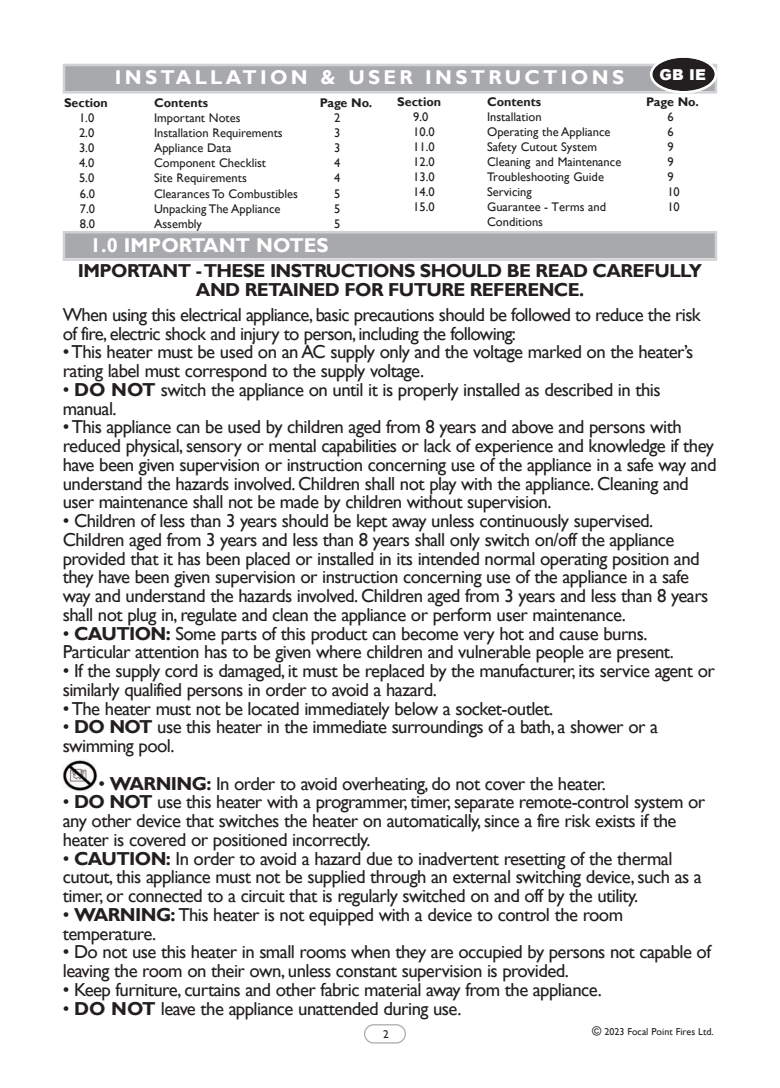
<style>
.page{position:relative;width:780px;height:1088px;background:#fff}
.page>*{position:absolute;margin:0;border:0;box-sizing:border-box;transform-origin:0 0}
.t1{font:700 20px "Gill Sans";letter-spacing:.165em;color:#fff}
.t2{font:700 20px "Gill Sans";color:#fff}
.t3{font:18.75px/18.8px "Gill Sans";letter-spacing:-.03em;color:#231f20}
.t4{font:700 18.75px/18.8px "Gill Sans";letter-spacing:-.035em;color:#231f20;text-align:center}
.t5{font:900 15px "Arial";color:#fff}
.t6{font:12.5px/15px "Gill Sans";color:#231f20}
.t7{font:700 12.5px "Gill Sans";color:#231f20}
.t8{font:11.25px "Gill Sans";color:#231f20}
.t9{font:10px "Gill Sans";color:#231f20}
.s1{font-weight:700}
.s2{font-size:12.5px}
</style>
<div class="page">
<div style="left:65px;top:66px;width:649px;height:25px;background:#a8a9ad"></div>
<div style="left:63px;top:64px;width:654px;height:30px;border:2px solid #d1d2d4"></div>
<svg style="left:364px;top:1024px;width:42px;height:19px"></svg>
<svg style="left:649px;top:57px;width:68px;height:37px"></svg>
<div style="left:65px;top:233px;width:649px;height:25px;background:#a8a9ad"></div>
<div style="left:63px;top:231px;width:654px;height:30px;border:2px solid #d1d2d4"></div>
<img style="left:63px;top:760px;width:34px;height:31px">
<p class="t1" style="left:115px;top:65px;width:510px">INSTALLATION &amp; USER INSTRUCTIONS</p>
<p class="t5" style="left:659px;top:64px;width:48px">GB IE</p>
<p class="t7" style="left:64px;top:96px;width:45px">Section</p>
<p class="t7" style="left:320px;top:96px;width:54px">Page No.</p>
<p class="t6" style="left:79px;top:111px;width:17px">1.0</p>
<p class="t6" style="left:334px;top:111px;width:8px">2</p>
<p class="t6" style="left:79px;top:126px;width:17px">2.0</p>
<p class="t6" style="left:334px;top:126px;width:8px">3</p>
<p class="t6" style="left:79px;top:141px;width:17px">3.0</p>
<p class="t6" style="left:334px;top:141px;width:8px">3</p>
<p class="t6" style="left:79px;top:156px;width:17px">4.0</p>
<p class="t6" style="left:334px;top:156px;width:8px">4</p>
<p class="t6" style="left:79px;top:171px;width:17px">5.0</p>
<p class="t6" style="left:334px;top:171px;width:8px">4</p>
<p class="t6" style="left:80px;top:186px;width:17px">6.0</p>
<p class="t6" style="left:334px;top:186px;width:8px">5</p>
<p class="t6" style="left:80px;top:201px;width:17px">7.0<br>8.0</p>
<p class="t7" style="left:154px;top:96px;width:56px">Contents</p>
<p class="t6" style="left:154px;top:111px;width:145px">Important Notes<br>Installation Requirements<br>Appliance Data<br>Component Checklist<br>Site Requirements<br>Clearances To Combustibles<br>Unpacking The Appliance<br>Assembly</p>
<p class="t6" style="left:334px;top:201px;width:8px">5<br>5</p>
<p class="t2" style="left:90px;top:233px;width:240px">1.0 IMPORTANT NOTES</p>
<p class="t7" style="left:397px;top:94px;width:45px">Section</p>
<p class="t7" style="left:646px;top:94px;width:54px">Page No.</p>
<p class="t6" style="left:413px;top:109px;width:17px">9.0</p>
<p class="t6" style="left:667px;top:109px;width:8px">6</p>
<p class="t6" style="left:413px;top:124px;width:23px">10.0</p>
<p class="t6" style="left:667px;top:124px;width:8px">6</p>
<p class="t6" style="left:413px;top:139px;width:23px">11.0</p>
<p class="t6" style="left:667px;top:139px;width:8px">9</p>
<p class="t6" style="left:413px;top:154px;width:23px">12.0</p>
<p class="t6" style="left:667px;top:154px;width:8px">9</p>
<p class="t6" style="left:413px;top:169px;width:23px">13.0</p>
<p class="t6" style="left:667px;top:169px;width:8px">9</p>
<p class="t6" style="left:413px;top:184px;width:23px">14.0</p>
<p class="t6" style="left:667px;top:184px;width:14px">10</p>
<p class="t6" style="left:413px;top:199px;width:23px">15.0</p>
<p class="t7" style="left:487px;top:94px;width:56px">Contents</p>
<p class="t6" style="left:487px;top:109px;width:136px">Installation<br>Operating the Appliance<br>Safety Cutout System<br>Cleaning and Maintenance<br>Troubleshooting Guide<br>Servicing<br>Guarantee - Terms and<br>Conditions</p>
<p class="t6" style="left:667px;top:199px;width:14px">10</p>
<p class="t4" style="left:78px;top:262px;width:625px">IMPORTANT - THESE INSTRUCTIONS SHOULD BE READ CAREFULLY<br>AND RETAINED FOR FUTURE REFERENCE.</p>
<p class="t3" style="left:63px;top:305px;width:639px">When using this electrical appliance, basic precautions should be followed to reduce the risk of fire, electric shock and injury to person, including the following:</p>
<p class="t3" style="left:63px;top:343px;width:632px">•This heater must be used on an AC supply only and the voltage marked on the heater’s rating label must correspond to the supply voltage.</p>
<p class="t3" style="left:63px;top:380px;width:599px">• <span class="s1">DO NOT</span> switch the appliance on until it is properly installed as described in this manual.</p>
<p class="t3" style="left:63px;top:418px;width:655px">•This appliance can be used by children aged from 8 years and above and persons with reduced physical, sensory or mental capabilities or lack of experience and knowledge if they have been given supervision or instruction concerning use of the appliance in a safe way and understand the hazards involved. Children shall not play with the appliance. Cleaning and user maintenance shall not be made by children without supervision.</p>
<p class="t3" style="left:63px;top:512px;width:647px">• Children of less than 3 years should be kept away unless continuously supervised.<br>Children aged from 3 years and less than 8 years shall only switch on/off the appliance provided that it has been placed or installed in its intended normal operating position and they have been given supervision or instruction concerning use of the appliance in a safe way and understand the hazards involved. Children aged from 3 years and less than 8 years shall not plug in, regulate and clean the appliance or perform user maintenance.</p>
<p class="t3" style="left:63px;top:624px;width:612px">• <span class="s1">CAUTION:</span> Some parts of this product can become very hot and cause burns.<br>Particular attention has to be given where children and vulnerable people are present.</p>
<p class="t3" style="left:63px;top:662px;width:653px">• If the supply cord is damaged, it must be replaced by the manufacturer, its service agent or similarly qualified persons in order to avoid a hazard.</p>
<p class="t3" style="left:63px;top:699px;width:492px">•The heater must not be located immediately below a socket-outlet.</p>
<p class="t3" style="left:63px;top:718px;width:597px">• <span class="s1">DO NOT</span> use this heater in the immediate surroundings of a bath, a shower or a swimming pool.</p>
<p class="t3" style="left:99px;top:774px;width:508px">• <span class="s1">WARNING:</span> In order to avoid overheating, do not cover the heater.</p>
<p class="t3" style="left:63px;top:793px;width:644px">• <span class="s1">DO NOT</span> use this heater with a programmer, timer, separate remote-control system or any other device that switches the heater on automatically, since a fire risk exists if the heater is covered or positioned incorrectly.</p>
<p class="t3" style="left:63px;top:849px;width:640px">• <span class="s1">CAUTION:</span> In order to avoid a hazard due to inadvertent resetting of the thermal cutout, this appliance must not be supplied through an external switching device, such as a timer, or connected to a circuit that is regularly switched on and off by the utility.</p>
<p class="t3" style="left:63px;top:905px;width:562px">• <span class="s1">WARNING:</span> This heater is not equipped with a device to control the room temperature.</p>
<p class="t3" style="left:63px;top:943px;width:649px">• Do not use this heater in small rooms when they are occupied by persons not capable of leaving the room on their own, unless constant supervision is provided.</p>
<p class="t3" style="left:63px;top:980px;width:540px">• Keep furniture, curtains and other fabric material away from the appliance.</p>
<p class="t3" style="left:63px;top:999px;width:400px">• <span class="s1">DO NOT</span> leave the appliance unattended during use.</p>
<p class="t9" style="left:592px;top:1026px;width:123px"><span class="s2">©</span> 2023 Focal Point Fires Ltd.</p>
<p class="t8" style="left:383px;top:1027px;width:7px">2</p>
</div>
